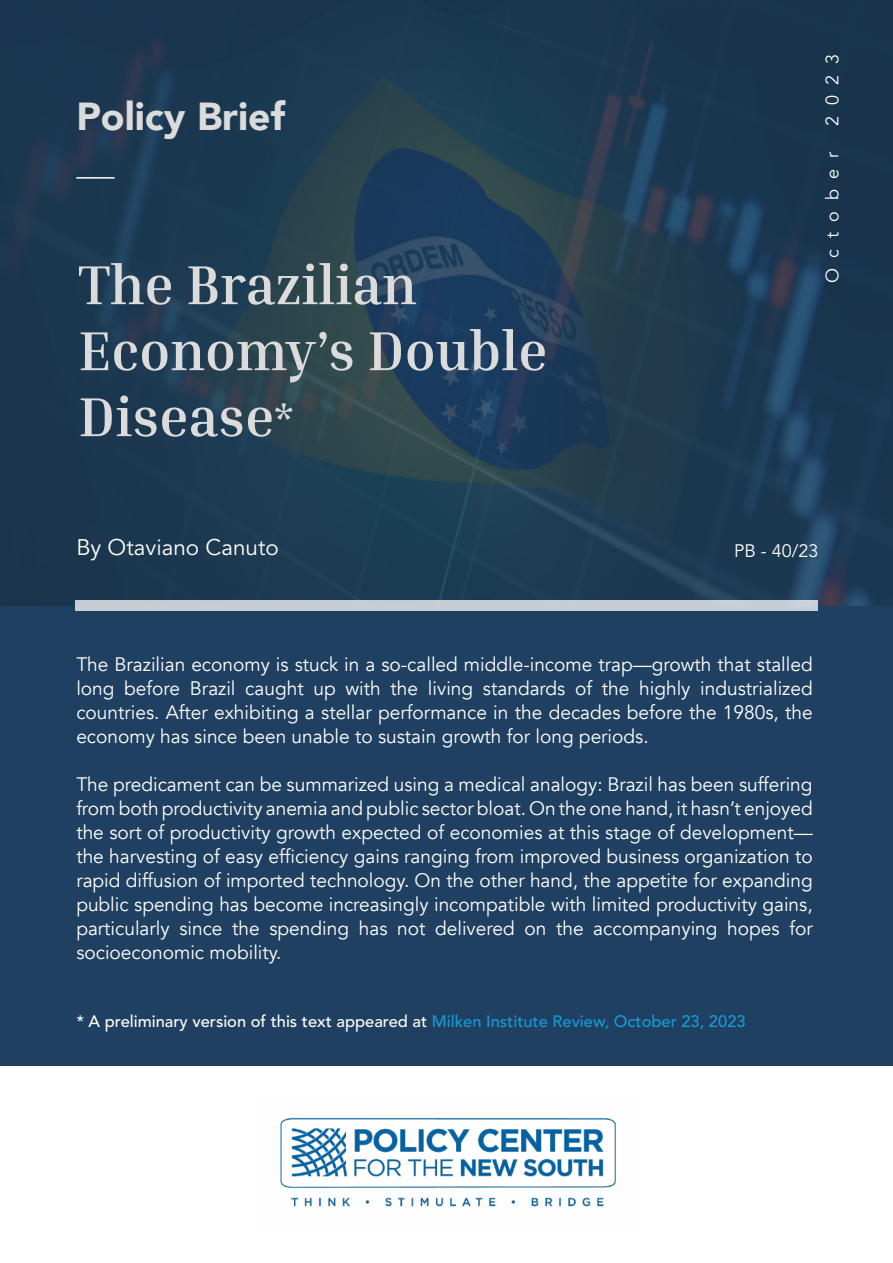
<style>
.page{position:relative;width:893px;height:1263px;background:#fff}
.page>*{position:absolute;margin:0;border:0;box-sizing:border-box;transform-origin:0 0}
.t1{font:700 55.5px/66px "Inria Serif";color:#dbdbdb}
.t2{font:900 39px "Avenir";color:#dbdbdb}
.t3{font:22.5px "Avenir LT Std";color:#fff}
.t4{font:19.5px/24px "Avenir";color:#fff;text-align:justify}
.t5{font:18px "Avenir";letter-spacing:.59em;color:#fff}
.t6{font:18px "Avenir LT Std";color:#fff}
.t7{font:500 16.5px "Avenir LT Std";color:#fff}
.s1{font-size:42px}
.s2{color:#1799d6}
</style>
<div class="page">
<div style="left:0;top:0;width:893px;height:1065px;background:#1f4060"></div>
<img style="left:0;top:0;width:893px;height:605px">
<img style="left:280px;top:1117px;width:336px;height:90px">
<hr style="left:76px;top:177px;width:39px;height:2px;background:#fff">
<div style="left:75px;top:600px;width:743px;height:10px;background:#c6ced4"></div>
<h2 class="t2" style="left:76px;top:83px;width:210px">Policy Brief</h2>
<h1 class="t1" style="left:78px;top:251px;width:471px">The Brazilian<br>Economy’s Double<br>Disease<span class="s1">*</span></h1>
<p class="t5" style="left:821px;top:126px;width:73px;rotate:-90deg">2023</p>
<p class="t5" style="left:821px;top:283px;width:133px;rotate:-90deg">October</p>
<p class="t3" style="left:76px;top:534px;width:204px">By Otaviano Canuto</p>
<p class="t6" style="left:734px;top:540px;width:86px">PB - 40/23</p>
<p class="t4" style="left:76px;top:653px;width:738px">The Brazilian economy is stuck in a so-called middle-income trap—growth that stalled long before Brazil caught up with the living standards of the highly industrialized countries. After exhibiting a stellar performance in the decades before the 1980s, the economy has since been unable to sustain growth for long periods.</p>
<p class="t4" style="left:76px;top:773px;width:738px">The predicament can be summarized using a medical analogy: Brazil has been suffering from both productivity anemia and public sector bloat. On the one hand, it hasn’t enjoyed the sort of productivity growth expected of economies at this stage of development— the harvesting of easy efficiency gains ranging from improved business organization to rapid diffusion of imported technology. On the other hand, the appetite for expanding public spending has become increasingly incompatible with limited productivity gains, particularly since the spending has not delivered on the accompanying hopes for socioeconomic mobility.</p>
<p class="t7" style="left:76px;top:1011px;width:671px">* A preliminary version of this text appeared at <span class="s2">Milken Institute Review, October 23, 2023</span></p>
</div>
